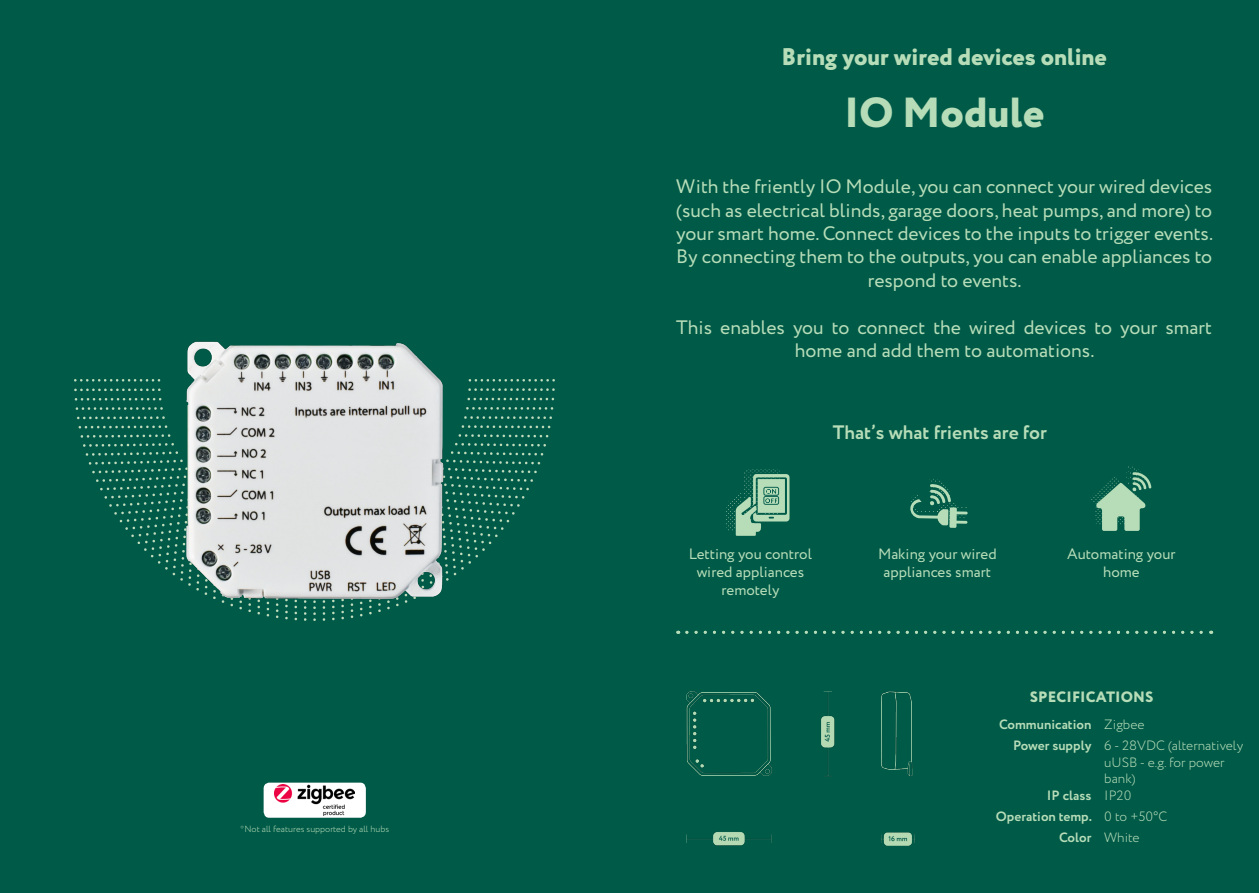
<style>
.page{position:relative;width:1259px;height:893px;background:#005a48}
.page>*{position:absolute;margin:0;border:0;box-sizing:border-box;transform-origin:0 0}
.t1{font:800 42px "Circe";color:#b7ddb8}
.t2{font:800 24px "Circe";color:#b7ddb8}
.t3{font:19.5px/23.4px "Circe";color:#b7ddb8;text-align:center}
.t4{font:700 19.5px "Circe";color:#b7ddb8}
.t5{font:15px/18px "Circe";color:#b7ddb8;text-align:center}
.t6{font:800 15px "Circe";letter-spacing:.01em;color:#b7ddb8}
.t7{font:300 13.5px/16.5px "Circe";color:#b7ddb8}
.t8{font:700 13.5px "Circe";color:#b7ddb8}
.t9{font:300 9px "Circe";color:#b7ddb8}
</style>
<div class="page">
<img style="left:75px;top:380px;width:479px;height:241px">
<img style="left:183px;top:226px;width:263px;height:485px">
<div style="left:264px;top:783px;width:102px;height:35px;background:#fff;border-radius:6px"></div>
<img style="left:274px;top:785px;width:81px;height:31px">
<svg style="left:1089px;top:467px;width:62px;height:64px;background:#4d9177"></svg>
<div style="left:949px;top:507px;width:8px;height:21px;background:#b7ddb8;border-radius:2px"></div>
<svg style="left:910px;top:479px;width:57px;height:46px;background:#2e7a64"></svg>
<svg style="left:726px;top:470px;width:63px;height:66px;background:#56977c"></svg>
<svg style="left:687px;top:631px;width:524px;height:3px;background:#357f68"></svg>
<img style="left:684px;top:685px;width:234px;height:164px">
<p class="t9" style="left:240px;top:823px;width:150px">*Not all features supported by all hubs</p>
<p class="t2" style="left:781px;top:41px;width:327px">Bring your wired devices online</p>
<p class="t1" style="left:844px;top:84px;width:202px">IO Module</p>
<p class="t3" style="left:676px;top:175px;width:538px">With the friently IO Module, you can connect your wired devices (such as electrical blinds, garage doors, heat pumps, and more) to your smart home. Connect devices to the inputs to trigger events.<br>By connecting them to the outputs, you can enable appliances to respond to events.</p>
<p class="t3" style="left:676px;top:316px;width:537px">This enables you to connect the wired devices to your smart home and add them to automations.</p>
<p class="t4" style="left:833px;top:419px;width:216px">That’s what frients are for</p>
<p class="t5" style="left:689px;top:545px;width:125px">Letting you control wired appliances remotely</p>
<p class="t5" style="left:878px;top:545px;width:120px">Making your wired appliances smart</p>
<p class="t5" style="left:1067px;top:545px;width:110px">Automating your home</p>
<p class="t6" style="left:1029px;top:687px;width:125px">SPECIFICATIONS</p>
<p class="t8" style="left:999px;top:715px;width:94px">Communication</p>
<p class="t7" style="left:1104px;top:717px;width:42px">Zigbee</p>
<p class="t8" style="left:1013px;top:737px;width:80px">Power supply</p>
<p class="t7" style="left:1104px;top:738px;width:140px">6 - 28VDC (alternatively uUSB - e.g. for power bank)</p>
<p class="t8" style="left:1047px;top:786px;width:46px">IP class</p>
<p class="t7" style="left:1104px;top:787px;width:29px">IP20</p>
<p class="t8" style="left:996px;top:807px;width:98px">Operation temp.</p>
<p class="t7" style="left:1104px;top:808px;width:65px">0 to +50°C</p>
<p class="t8" style="left:1059px;top:828px;width:34px">Color</p>
<p class="t7" style="left:1104px;top:830px;width:37px">White</p>
</div>
